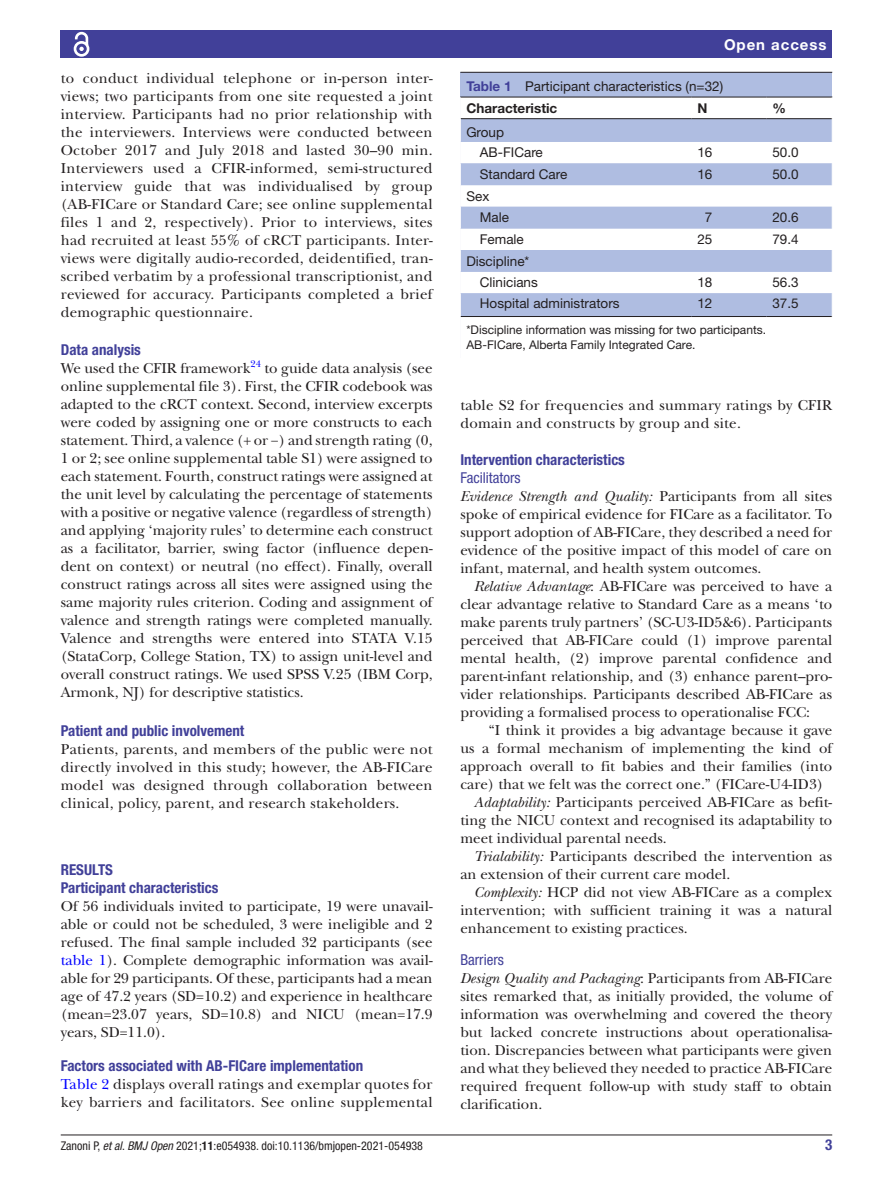
<style>
.page{position:relative;width:893px;height:1191px;background:#fff}
.page>*{position:absolute;margin:0;border:0;box-sizing:border-box;transform-origin:0 0}
.t1{font:15px/18px "New Baskerville";color:#231f20;text-align:justify}
.t2{font:15px/18px "New Baskerville";letter-spacing:.02em;color:#231f20}
.t3{font:700 condensed 15px/18px "Helvetica Neue LT Std";color:#414099}
.t4{font:condensed 15px "Helvetica Neue LT Std";color:#414099}
.t5{font:700 15px "Helvetica Neue LT Std";letter-spacing:.065em;color:#fff}
.t6{font:13.5px/21.6px "Helvetica Neue LT Std";color:#231f20}
.t7{font:700 13.5px "Helvetica Neue LT Std";color:#231f20}
.t8{font:12px/15px "Helvetica Neue LT Std";color:#231f20}
.t9{font:condensed 12px "Helvetica Neue LT Std";color:#231f20}
.s1{color:#00f}
.s2{font-weight:700;color:#414099}
.s3{font-weight:700}
.s4{font-style:italic}
</style>
<div class="page">
<hr style="left:61px;top:1134px;width:771px;height:1px;background:#231f20">
<div style="left:61px;top:31px;width:771px;height:27px;background:#414099"></div>
<svg style="left:73px;top:31px;width:17px;height:26px"></svg>
<div style="left:460px;top:73px;width:372px;height:285px;background:#afbde1"></div>
<hr style="left:460px;top:72px;width:372px;height:1px;background:#231f20">
<div style="left:461px;top:98px;width:371px;height:260px;background:#fff"></div>
<svg style="left:461px;top:119px;width:371px;height:197px"></svg>
<hr style="left:460px;top:97px;width:231px;height:1px;background:#231f20">
<hr style="left:460px;top:118px;width:231px;height:1px;background:#231f20">
<hr style="left:691px;top:97px;width:75px;height:1px;background:#231f20">
<hr style="left:691px;top:118px;width:75px;height:1px;background:#231f20">
<hr style="left:766px;top:97px;width:66px;height:1px;background:#231f20">
<hr style="left:766px;top:118px;width:66px;height:1px;background:#231f20">
<hr style="left:691px;top:316px;width:75px;height:1px;background:#231f20">
<hr style="left:766px;top:316px;width:66px;height:1px;background:#231f20">
<hr style="left:460px;top:316px;width:231px;height:1px;background:#231f20">
<svg style="left:460px;top:97px;width:1px;height:219px"></svg>
<hr style="left:460px;top:316px;width:1px;height:42px;background:#fff">
<hr style="left:466px;top:333px;width:366px;height:2px;background:#fff">
<hr style="left:466px;top:348px;width:366px;height:2px;background:#fff">
<p class="t1" style="left:61px;top:69px;width:373px">to conduct individual telephone or in-person inter&shy;views; two participants from one site requested a joint interview. Participants had no prior relationship with the interviewers. Interviews were conducted between October 2017 and July 2018 and lasted 30–90 min.<br>Interviewers used a CFIR-informed, semi-structured interview guide that was individualised by group (AB-FICare or Standard Care; see online supplemental files 1 and 2, respectively). Prior to interviews, sites had recruited at least 55% of cRCT participants. Inter&shy;views were digitally audio-recorded, deidentified, tran&shy;scribed verbatim by a professional transcriptionist, and reviewed for accuracy. Participants completed a brief demographic questionnaire.</p>
<p class="t3" style="left:61px;top:341px;width:82px">Data analysis</p>
<p class="t1" style="left:61px;top:359px;width:373px">We used the CFIR framework<sup>24</sup> to guide data analysis (see online supplemental file 3). First, the CFIR codebook was adapted to the cRCT context. Second, interview excerpts were coded by assigning one or more constructs to each statement. Third, a valence (+ or −) and strength rating (0, 1 or 2; see online supplemental table S1) were assigned to each statement. Fourth, construct ratings were assigned at the unit level by calculating the percentage of statements with a positive or negative valence (regardless of strength) and applying ‘majority rules’ to determine each construct as a facilitator, barrier, swing factor (influence depen&shy;dent on context) or neutral (no effect). Finally, overall construct ratings across all sites were assigned using the same majority rules criterion. Coding and assignment of valence and strength ratings were completed manually.<br>Valence and strengths were entered into STATA V.15 (StataCorp, College Station, TX) to assign unit-level and overall construct ratings. We used SPSS V.25 (IBM Corp, Armonk, NJ) for descriptive statistics.</p>
<p class="t3" style="left:61px;top:721px;width:185px">Patient and public involvement</p>
<p class="t1" style="left:61px;top:740px;width:373px">Patients, parents, and members of the public were not directly involved in this study; however, the AB-FICare model was designed through collaboration between clinical, policy, parent, and research stakeholders.</p>
<p class="t3" style="left:61px;top:860px;width:159px">RESULTS<br>Participant characteristics</p>
<p class="t1" style="left:61px;top:897px;width:373px">Of 56 individuals invited to participate, 19 were unavail&shy;able or could not be scheduled, 3 were ineligible and 2 refused. The final sample included 32 participants (see <span class="s1">table 1</span>). Complete demographic information was avail&shy;able for 29 participants. Of these, participants had a mean age of 47.2 years (SD=10.2) and experience in healthcare (mean=23.07 years, SD=10.8) and NICU (mean=17.9 years, SD=11.0).</p>
<p class="t3" style="left:61px;top:1056px;width:304px">Factors associated with AB-FICare implementation</p>
<p class="t2" style="left:61px;top:1075px;width:373px"><span class="s1">Table 2</span> displays overall ratings and exemplar quotes for key barriers and facilitators. See online supplemental</p>
<p class="t5" style="left:724px;top:35px;width:104px">Open access</p>
<p class="t6" style="left:466px;top:75px;width:258px;line-height:22px"><span class="s2">Table 1</span> Participant characteristics (n=32)<br><span class="s3">Characteristic</span></p>
<p class="t7" style="left:697px;top:99px;width:12px">N</p>
<p class="t7" style="left:772px;top:99px;width:15px">%</p>
<p class="t6" style="left:480px;top:122px;width:64px;line-height:20.1px;text-indent:-14px">Group<br>AB-FICare</p>
<p class="t6" style="left:697px;top:142px;width:17px">16</p>
<p class="t6" style="left:772px;top:142px;width:28px">50.0</p>
<p class="t6" style="left:480px;top:163px;width:89px">Standard Care</p>
<p class="t6" style="left:697px;top:163px;width:17px">16</p>
<p class="t6" style="left:772px;top:163px;width:28px">50.0</p>
<p class="t6" style="left:480px;top:185px;width:31px;text-indent:-14px">Sex<br>Male</p>
<p class="t6" style="left:705px;top:207px;width:9px">7</p>
<p class="t6" style="left:772px;top:207px;width:28px">20.6</p>
<p class="t6" style="left:480px;top:228px;width:46px">Female</p>
<p class="t6" style="left:697px;top:228px;width:17px">25</p>
<p class="t6" style="left:772px;top:228px;width:28px">79.4</p>
<p class="t6" style="left:480px;top:250px;width:59px;text-indent:-14px">Discipline*<br>Clinicians</p>
<p class="t6" style="left:697px;top:271px;width:17px">18</p>
<p class="t6" style="left:772px;top:271px;width:28px">56.3</p>
<p class="t6" style="left:480px;top:292px;width:141px">Hospital administrators</p>
<p class="t6" style="left:697px;top:292px;width:17px">12</p>
<p class="t6" style="left:772px;top:292px;width:28px">37.5</p>
<p class="t8" style="left:466px;top:322px;width:301px">*Discipline information was missing for two participants.<br>AB-FICare, Alberta Family Integrated Care.</p>
<p class="t2" style="left:460px;top:396px;width:373px">table S2 for frequencies and summary ratings by CFIR domain and constructs by group and site.</p>
<p class="t3" style="left:460px;top:450px;width:166px">Intervention characteristics</p>
<p class="t4" style="left:460px;top:469px;width:62px">Facilitators</p>
<p class="t1" style="left:460px;top:487px;width:373px"><span class="s4">Evidence Strength and Quality:</span> Participants from all sites spoke of empirical evidence for FICare as a facilitator. To support adoption of AB-FICare, they described a need for evidence of the positive impact of this model of care on infant, maternal, and health system outcomes.</p>
<p class="t1" style="left:460px;top:577px;width:373px;text-indent:14px"><span class="s4">Relative Advantage</span>: AB-FICare was perceived to have a clear advantage relative to Standard Care as a means ‘to make parents truly partners’ (SC-U3-ID5&amp;6). Participants perceived that AB-FICare could (1) improve parental mental health, (2) improve parental confidence and parent-infant relationship, and (3) enhance parent–pro&shy;vider relationships. Participants described AB-FICare as providing a formalised process to operationalise FCC:</p>
<p class="t1" style="left:489px;top:721px;width:345px">“I think it provides a big advantage because it gave</p>
<p class="t1" style="left:460px;top:739px;width:373px">us a formal mechanism of implementing the kind of</p>
<p class="t1" style="left:460px;top:757px;width:373px">approach overall to fit babies and their families (into</p>
<p class="t1" style="left:460px;top:775px;width:365px">care) that we felt was the correct one.” (FICare-U4-ID3)</p>
<p class="t1" style="left:474px;top:793px;width:360px"><span class="s4">Adaptability:</span> Participants perceived AB-FICare as befit-</p>
<p class="t1" style="left:460px;top:811px;width:373px">ting the NICU context and recognised its adaptability to</p>
<p class="t1" style="left:460px;top:829px;width:208px">meet individual parental needs.</p>
<p class="t1" style="left:474px;top:847px;width:360px"><span class="s4">Trialability:</span> Participants described the intervention as</p>
<p class="t1" style="left:460px;top:865px;width:271px">an extension of their current care model.</p>
<p class="t1" style="left:474px;top:883px;width:360px"><span class="s4">Complexity:</span> HCP did not view AB-FICare as a complex</p>
<p class="t1" style="left:460px;top:901px;width:373px">intervention; with sufficient training it was a natural</p>
<p class="t1" style="left:460px;top:919px;width:229px">enhancement to existing practices.</p>
<p class="t4" style="left:460px;top:950px;width:45px">Barriers</p>
<p class="t1" style="left:460px;top:969px;width:373px"><span class="s4">Design Quality and Packaging</span>: Participants from AB-FICare sites remarked that, as initially provided, the volume of information was overwhelming and covered the theory but lacked concrete instructions about operationalisa&shy;tion. Discrepancies between what participants were given and what they believed they needed to practice AB-FICare required frequent follow-up with study staff to obtain clarification.</p>
<p class="t9" style="left:61px;top:1138px;width:364px">Zanoni P, <span class="s4">et al</span>. <span class="s4">BMJ Open</span> 2021;<span class="s3">11</span>:e054938. doi:10.1136/bmjopen-2021-054938</p>
<p class="t3" style="left:825px;top:1135px;width:9px">3</p>
</div>
